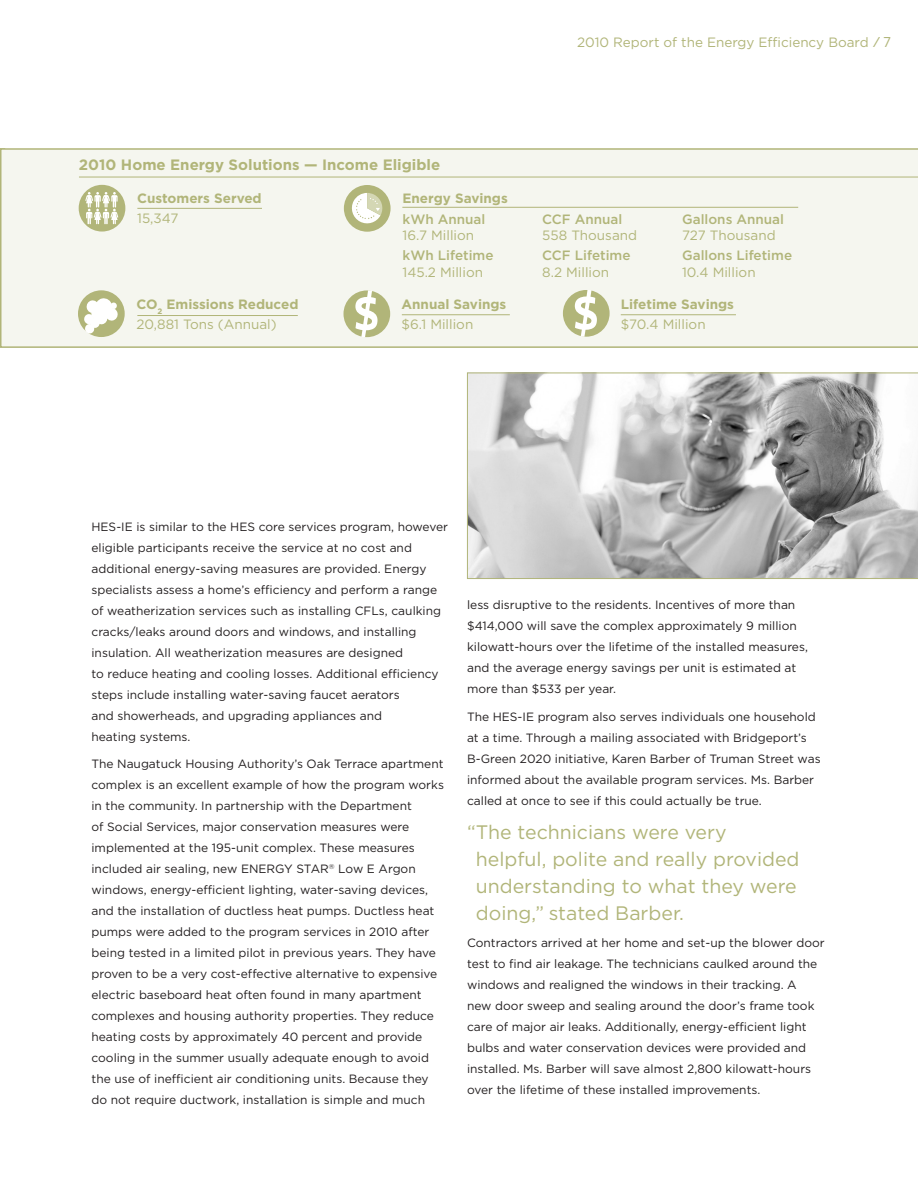
<style>
.page{position:relative;width:918px;height:1188px;background:#fff}
.page>*{position:absolute;margin:0;border:0;box-sizing:border-box;transform-origin:0 0}
.t1{font:19.5px/27px "Gotham";color:#b1b579}
.t2{font:700 15px "Gotham";color:#b1b579}
.t3{font:13.5px "Gotham";color:#b1b579}
.t4{font:700 13.5px/20px "Gotham";color:#b1b579}
.t5{font:500 13.5px "Gotham";color:#b1b579}
.t6{font:12px/21px "Gotham";color:#231f20}
.s1{font-family:"Benton Sans"}
.s2{font-weight:400}
</style>
<div class="page">
<div style="left:0;top:148px;width:918px;height:200px;background:#f5f6ef"></div>
<svg style="left:467px;top:373px;width:451px;height:206px;background:#bcbcbc"></svg>
<hr style="left:79px;top:177px;width:839px;height:1px;background:#b1b579">
<div style="left:79px;top:185px;width:46px;height:47px;background:#b1b579;border-radius:50%"></div>
<svg style="left:85px;top:192px;width:33px;height:32px"></svg>
<hr style="left:137px;top:208px;width:125px;height:1px;background:#b1b579">
<hr style="left:402px;top:207px;width:396px;height:1px;background:#b1b579">
<div style="left:344px;top:185px;width:47px;height:47px;background:#b1b579;border-radius:50%"></div>
<svg style="left:350px;top:193px;width:35px;height:33px"></svg>
<hr style="left:137px;top:315px;width:161px;height:1px;background:#b1b579">
<div style="left:78px;top:290px;width:47px;height:47px;background:#b1b579;border-radius:50%"></div>
<svg style="left:84px;top:298px;width:34px;height:36px"></svg>
<hr style="left:402px;top:314px;width:108px;height:1px;background:#b1b579">
<div style="left:344px;top:290px;width:46px;height:47px;background:#b1b579;border-radius:50%"></div>
<svg style="left:355px;top:290px;width:23px;height:47px"></svg>
<hr style="left:621px;top:314px;width:115px;height:1px;background:#b1b579">
<div style="left:563px;top:290px;width:47px;height:47px;background:#b1b579;border-radius:50%"></div>
<svg style="left:575px;top:290px;width:22px;height:47px"></svg>
<p class="t3" style="left:577px;top:34px;width:315px">2010 Report of the Energy Efficiency Board <span class="s1">/ 7</span></p>
<p class="t2" style="left:79px;top:156px;width:363px">2010 Home Energy Solutions — Income Eligible</p>
<p class="t4" style="left:137px;top:188px;width:126px">Customers Served</p>
<p class="t3" style="left:137px;top:211px;width:43px">15,347</p>
<p class="t4" style="left:403px;top:188px;width:107px">Energy Savings</p>
<p class="t5" style="left:403px;top:212px;width:84px">kWh Annual</p>
<p class="t3" style="left:403px;top:228px;width:73px">16.7 Million</p>
<p class="t5" style="left:403px;top:248px;width:93px">kWh Lifetime</p>
<p class="t3" style="left:403px;top:264px;width:82px">145.2 Million</p>
<p class="t4" style="left:136px;top:294px;width:164px">CO<sub>2</sub> Emissions Reduced<br><span class="s2">20,881 Tons (Annual)</span></p>
<p class="t4" style="left:402px;top:294px;width:106px">Annual Savings</p>
<p class="t3" style="left:402px;top:317px;width:73px">$6.1 Million</p>
<p class="t5" style="left:542px;top:212px;width:82px">CCF Annual</p>
<p class="t3" style="left:542px;top:228px;width:96px">558 Thousand</p>
<p class="t5" style="left:542px;top:248px;width:90px">CCF Lifetime</p>
<p class="t3" style="left:542px;top:264px;width:68px">8.2 Million</p>
<p class="t5" style="left:682px;top:212px;width:103px">Gallons Annual</p>
<p class="t3" style="left:682px;top:228px;width:95px">727 Thousand</p>
<p class="t5" style="left:682px;top:248px;width:112px">Gallons Lifetime</p>
<p class="t3" style="left:682px;top:264px;width:75px">10.4 Million</p>
<p class="t4" style="left:621px;top:294px;width:115px">Lifetime Savings</p>
<p class="t3" style="left:621px;top:317px;width:86px">$70.4 Million</p>
<p class="t6" style="left:92px;top:516px;width:358px">HES-IE is similar to the HES core services program, however eligible participants receive the service at no cost and additional energy-saving measures are provided. Energy specialists assess a home’s efficiency and perform a range of weatherization services such as installing CFLs, caulking cracks/leaks around doors and windows, and installing insulation. All weatherization measures are designed<br>to reduce heating and cooling losses. Additional efficiency steps include installing water-saving faucet aerators<br>and showerheads, and upgrading appliances and<br>heating systems.</p>
<p class="t6" style="left:91px;top:753px;width:354px">The Naugatuck Housing Authority’s Oak Terrace apartment complex is an excellent example of how the program works in the community. In partnership with the Department<br>of Social Services, major conservation measures were implemented at the 195-unit complex. These measures included air sealing, new ENERGY STAR<sup>®</sup> Low E Argon windows, energy-efficient lighting, water-saving devices, and the installation of ductless heat pumps. Ductless heat pumps were added to the program services in 2010 after being tested in a limited pilot in previous years. They have proven to be a very cost-effective alternative to expensive electric baseboard heat often found in many apartment complexes and housing authority properties. They reduce heating costs by approximately 40 percent and provide cooling in the summer usually adequate enough to avoid the use of inefficient air conditioning units. Because they do not require ductwork, installation is simple and much</p>
<p class="t6" style="left:467px;top:594px;width:342px">less disruptive to the residents. Incentives of more than $414,000 will save the complex approximately 9 million kilowatt-hours over the lifetime of the installed measures, and the average energy savings per unit is estimated at more than $533 per year.</p>
<p class="t6" style="left:467px;top:706px;width:355px">The HES-IE program also serves individuals one household at a time. Through a mailing associated with Bridgeport’s B-Green 2020 initiative, Karen Barber of Truman Street was informed about the available program services. Ms. Barber called at once to see if this could actually be true.</p>
<h1 class="t1" style="left:476px;top:818px;width:325px;text-indent:-9px">“The technicians were very helpful, polite and really provided understanding to what they were doing,” stated Barber.</h1>
<p class="t6" style="left:467px;top:932px;width:359px">Contractors arrived at her home and set-up the blower door test to find air leakage. The technicians caulked around the windows and realigned the windows in their tracking. A<br>new door sweep and sealing around the door’s frame took care of major air leaks. Additionally, energy-efficient light bulbs and water conservation devices were provided and installed. Ms. Barber will save almost 2,800 kilowatt-hours over the lifetime of these installed improvements.</p>
</div>
